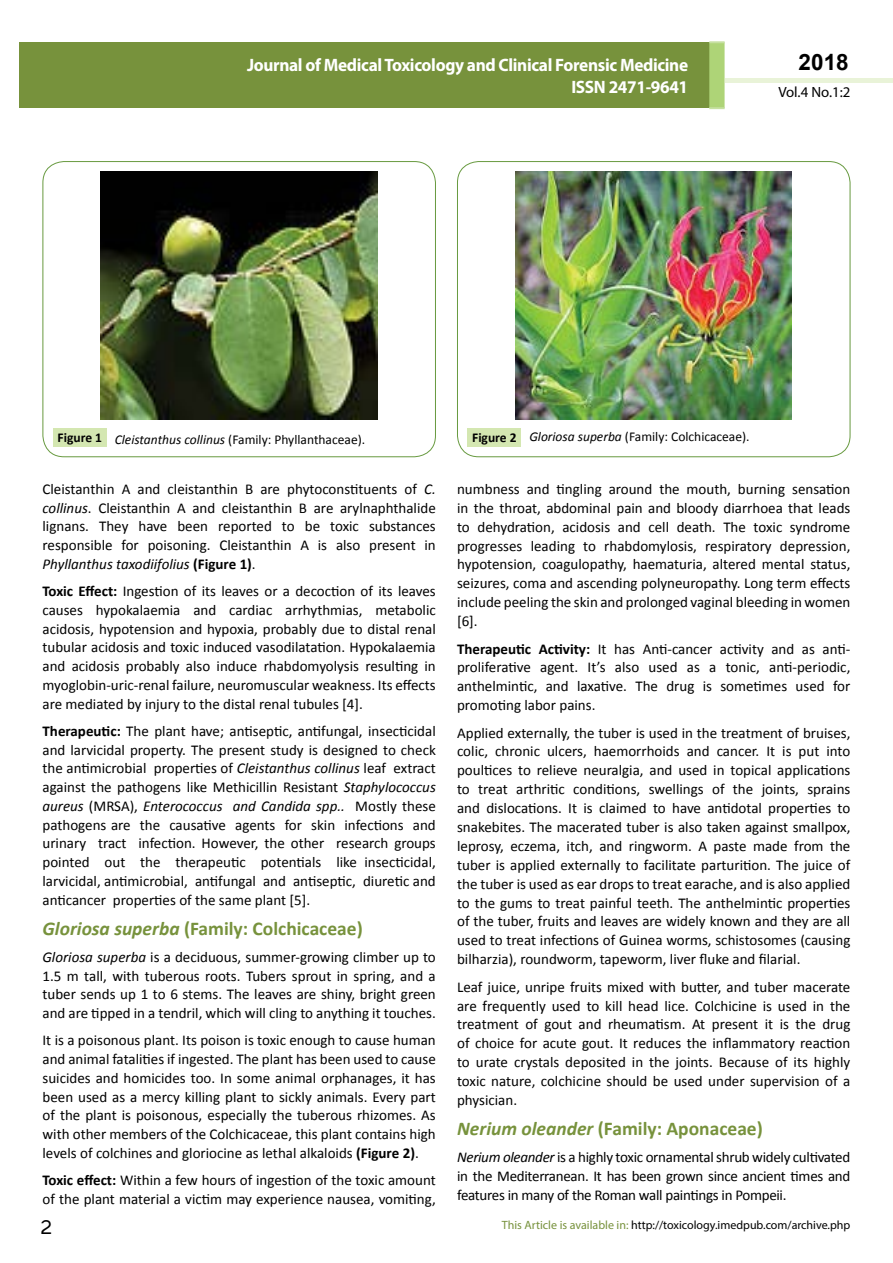
<style>
.page{position:relative;width:893px;height:1263px;background:#fff}
.page>*{position:absolute;margin:0;border:0;box-sizing:border-box;transform-origin:0 0}
.t1{font:25.5px "Tunga";color:#000}
.t2{font:700 22.5px "Arial";color:#000}
.t3{font:700 19.5px "Calibri";color:#77923c}
.t4{font:700 18px/21.6px "Myriad Pro";letter-spacing:-.02em;color:#fff;text-align:right;scale:.96 1}
.t5{font:700 18px/21.6px "Myriad Pro";color:#fff;text-align:right;scale:.96 1}
.t6{font:15px/18.8px "Calibri";color:#000;text-align:justify}
.t7{font:14.85px "Myriad Pro";color:#000}
.t8{font:13.5px "Calibri";color:#000}
.t9{font:12px "Myriad Pro";color:#000}
.s1{font-weight:700}
.s2{font-style:italic}
.s3{color:#77923c}
</style>
<div class="page">
<hr style="left:725px;top:78px;width:168px;height:4px;background:#e9f3d8">
<div style="left:19px;top:42px;width:690px;height:66px;background:#77923c"></div>
<div style="left:709px;top:42px;width:16px;height:66px;background:#aed477;border:1px solid #c6e0a1"></div>
<div style="left:43px;top:161px;width:393px;height:296px;border:1px solid #689a40;border-radius:21px"></div>
<img style="left:101px;top:172px;width:276px;height:247px">
<div style="left:53px;top:428px;width:53px;height:19px;background:#d4e7b1"></div>
<div style="left:457px;top:161px;width:393px;height:296px;border:1px solid #689a40;border-radius:21px"></div>
<img style="left:516px;top:172px;width:276px;height:247px">
<div style="left:468px;top:428px;width:53px;height:19px;background:#d4e7b1"></div>
<p class="t5" style="left:517px;top:53px;width:198px">ARCHIVOS DE MEDICINA<br>ISSN 1698-9465</p>
<h2 class="t2" style="left:799px;top:47px;width:52px">2018</h2>
<p class="t4" style="left:247px;top:54px;width:461px">Journal of Medical Toxicology and Clinical Forensic Medicine<br>ISSN 2471-9641</p>
<p class="t7" style="left:778px;top:83px;width:74px">Vol.4 No.1:2</p>
<p class="t8" style="left:58px;top:431px;width:309px"><span class="s1">Figure 1</span> <span class="s2">Cleistanthus collinus</span> (Family: Phyllanthaceae).</p>
<p class="t8" style="left:472px;top:428px;width:279px"><span class="s1">Figure 2</span> <span class="s2">Gloriosa superba</span> (Family: Colchicaceae).</p>
<p class="t6" style="left:43px;top:480px;width:395px">Cleistanthin A and cleistanthin B are phytoconstituents of <span class="s2">C. collinus</span>. Cleistanthin A and cleistanthin B are arylnaphthalide lignans. They have been reported to be toxic substances responsible for poisoning. Cleistanthin A is also present in <span class="s2">Phyllanthus taxodiifolius</span> <span class="s1">(Figure 1)</span>.</p>
<p class="t6" style="left:43px;top:582px;width:395px"><span class="s1">Toxic Effect:</span> Ingestion of its leaves or a decoction of its leaves causes hypokalaemia and cardiac arrhythmias, metabolic acidosis, hypotension and hypoxia, probably due to distal renal tubular acidosis and toxic induced vasodilatation. Hypokalaemia and acidosis probably also induce rhabdomyolysis resulting in myoglobin-uric-renal failure, neuromuscular weakness. Its effects are mediated by injury to the distal renal tubules [4].</p>
<p class="t6" style="left:43px;top:722px;width:395px"><span class="s1">Therapeutic:</span> The plant have; antiseptic, antifungal, insecticidal and larvicidal property. The present study is designed to check the antimicrobial properties of <span class="s2">Cleistanthus collinus</span> leaf extract against the pathogens like Methicillin Resistant <span class="s2">Staphylococcus aureus</span> (MRSA), <span class="s2">Enterococcus and Candida spp..</span> Mostly these pathogens are the causative agents for skin infections and urinary tract infection. However, the other research groups pointed out the therapeutic potentials like insecticidal, larvicidal, antimicrobial, antifungal and antiseptic, diuretic and anticancer properties of the same plant [5].</p>
<h3 class="t3" style="left:43px;top:916px;width:322px"><span class="s2">Gloriosa superba</span> (Family: Colchicaceae)</h3>
<p class="t6" style="left:43px;top:948px;width:395px"><span class="s2">Gloriosa superba</span> is a deciduous, summer-growing climber up to 1.5 m tall, with tuberous roots. Tubers sprout in spring, and a tuber sends up 1 to 6 stems. The leaves are shiny, bright green and are tipped in a tendril, which will cling to anything it touches.</p>
<p class="t6" style="left:43px;top:1031px;width:395px">It is a poisonous plant. Its poison is toxic enough to cause human and animal fatalities if ingested. The plant has been used to cause suicides and homicides too. In some animal orphanages, it has been used as a mercy killing plant to sickly animals. Every part of the plant is poisonous, especially the tuberous rhizomes. As with other members of the Colchicaceae, this plant contains high levels of colchines and gloriocine as lethal alkaloids <span class="s1">(Figure 2)</span>.</p>
<p class="t6" style="left:43px;top:1171px;width:395px"><span class="s1">Toxic effect:</span> Within a few hours of ingestion of the toxic amount of the plant material a victim may experience nausea, vomiting,</p>
<p class="t6" style="left:457px;top:479px;width:395px">numbness and tingling around the mouth, burning sensation in the throat, abdominal pain and bloody diarrhoea that leads to dehydration, acidosis and cell death. The toxic syndrome progresses leading to rhabdomylosis, respiratory depression, hypotension, coagulopathy, haematuria, altered mental status, seizures, coma and ascending polyneuropathy. Long term effects include peeling the skin and prolonged vaginal bleeding in women [6].</p>
<p class="t6" style="left:457px;top:639px;width:395px"><span class="s1">Therapeutic Activity:</span> It has Anti-cancer activity and as anti&shy;proliferative agent. It’s also used as a tonic, anti-periodic, anthelmintic, and laxative. The drug is sometimes used for promoting labor pains.</p>
<p class="t6" style="left:457px;top:723px;width:395px">Applied externally, the tuber is used in the treatment of bruises, colic, chronic ulcers, haemorrhoids and cancer. It is put into poultices to relieve neuralgia, and used in topical applications to treat arthritic conditions, swellings of the joints, sprains and dislocations. It is claimed to have antidotal properties to snakebites. The macerated tuber is also taken against smallpox, leprosy, eczema, itch, and ringworm. A paste made from the tuber is applied externally to facilitate parturition. The juice of the tuber is used as ear drops to treat earache, and is also applied to the gums to treat painful teeth. The anthelmintic properties of the tuber, fruits and leaves are widely known and they are all used to treat infections of Guinea worms, schistosomes (causing bilharzia), roundworm, tapeworm, liver fluke and filarial.</p>
<p class="t6" style="left:457px;top:977px;width:395px">Leaf juice, unripe fruits mixed with butter, and tuber macerate are frequently used to kill head lice. Colchicine is used in the treatment of gout and rheumatism. At present it is the drug of choice for acute gout. It reduces the inflammatory reaction to urate crystals deposited in the joints. Because of its highly toxic nature, colchicine should be used under supervision of a physician.</p>
<h3 class="t3" style="left:457px;top:1116px;width:307px"><span class="s2">Nerium oleander</span> (Family: Aponaceae)</h3>
<p class="t6" style="left:457px;top:1148px;width:395px"><span class="s2">Nerium oleander</span> is a highly toxic ornamental shrub widely cultivated in the Mediterranean. It has been grown since ancient times and features in many of the Roman wall paintings in Pompeii.</p>
<h1 class="t1" style="left:41px;top:1210px;width:13px">2</h1>
<p class="t9" style="left:502px;top:1218px;width:350px"><span class="s3">This Article is available in:</span> http://toxicology.imedpub.com/archive.php</p>
</div>
